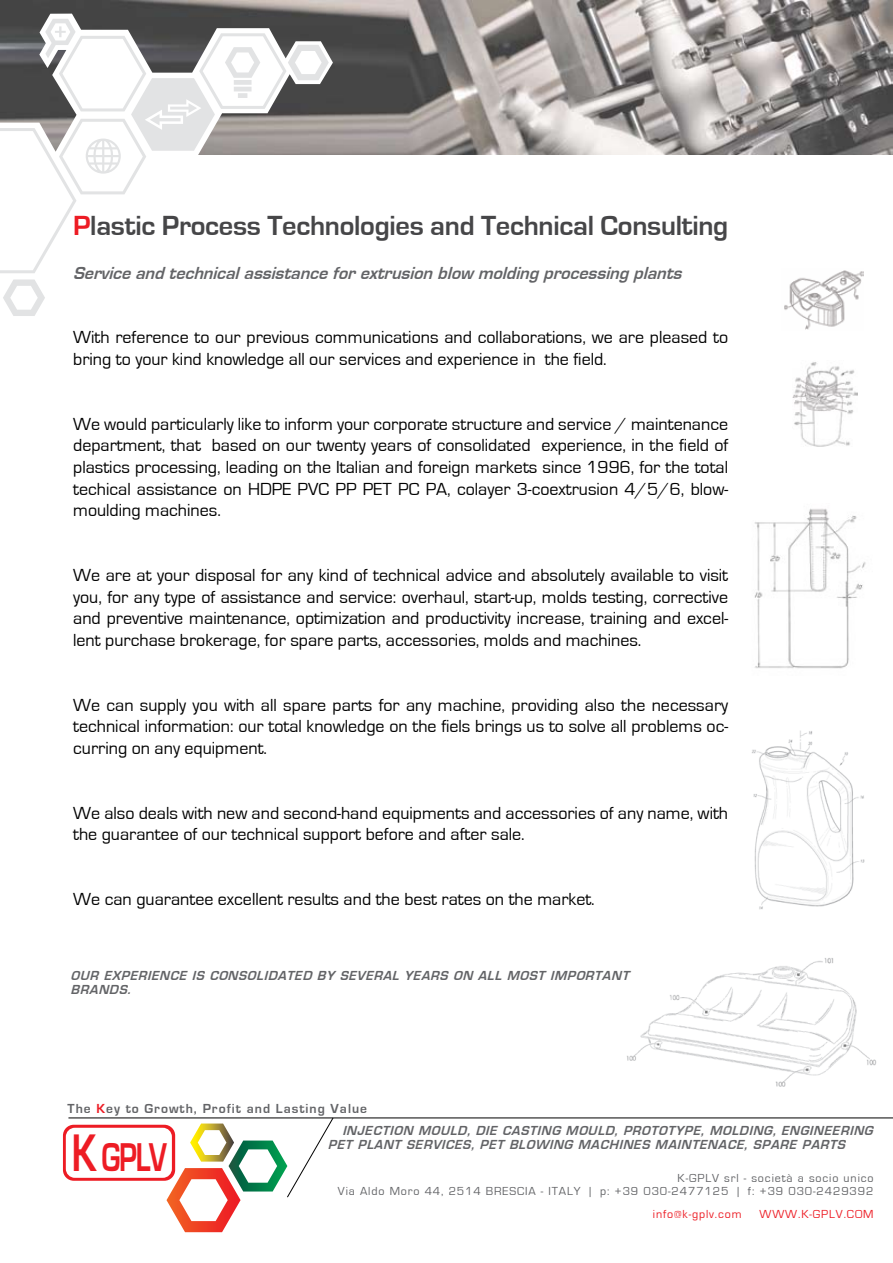
<style>
.page{position:relative;width:893px;height:1263px;background:#fff}
.page>*{position:absolute;margin:0;border:0;box-sizing:border-box;transform-origin:0 0}
.t1{font:700 41.7px "Eurostile Cnd";color:#ed1c24;scale:.83 1}
.t2{font:700 28.5px "Eurostile";letter-spacing:-.01em;color:#464648}
.t3{font:18px/21.6px "Eurostile";color:#000;text-align:justify}
.t4{font:700 18px "Eurostile Obl";color:#636467}
.t5{font:700 13.5px/13.5px "Eurostile Obl";letter-spacing:.05em;color:#636467}
.t6{font:700 13.5px "Eurostile";letter-spacing:.075em;color:#636467}
.t7{font:12px/13.5px "Eurostile";letter-spacing:.075em;color:#636467;text-align:right}
.t8{font:12px "Eurostile";letter-spacing:.075em;color:#ed1c24}
.s1{color:#ed1c24}
.s2{font-size:54.75px}
</style>
<div class="page">
<img style="left:627px;top:958px;width:250px;height:128px">
<hr style="left:68px;top:1117px;width:825px;height:1px;background:#000">
<svg style="left:63px;top:1125px;width:112px;height:56px"></svg>
<div style="left:66px;top:1128px;width:106px;height:50px;background:#fff;border-radius:9px"></div>
<svg style="left:167px;top:1117px;width:167px;height:115px"></svg>
<img style="left:752px;top:730px;width:113px;height:180px">
<img style="left:754px;top:508px;width:112px;height:161px">
<img style="left:0;top:0;width:893px;height:154px">
<svg style="left:0;top:14px;width:333px;height:141px;background:#585857"></svg>
<svg style="left:3px;top:279px;width:42px;height:37px"></svg>
<svg style="left:0;top:19px;width:329px;height:254px"></svg>
<img style="left:784px;top:270px;width:79px;height:60px">
<img style="left:792px;top:362px;width:66px;height:85px">
<h2 class="t2" style="left:73px;top:210px;width:657px"><span class="s1">P</span>lastic Process Technologies and Technical Consulting</h2>
<p class="t4" style="left:73px;top:263px;width:610px">Service and technical assistance for extrusion blow molding processing plants</p>
<p class="t3" style="left:73px;top:327px;width:657px">With reference to our previous communications and collaborations, we are pleased to bring to your kind knowledge all our services and experience in the field.</p>
<p class="t3" style="left:73px;top:413px;width:657px">We would particularly like to inform your corporate structure and service / maintenance department, that based on our twenty years of consolidated experience, in the field of plastics processing, leading on the Italian and foreign markets since 1996, for the total techical assistance on HDPE PVC PP PET PC PA, colayer 3-coextrusion 4/5/6, blow&shy;moulding machines.</p>
<p class="t3" style="left:73px;top:565px;width:657px">We are at your disposal for any kind of technical advice and absolutely available to visit you, for any type of assistance and service: overhaul, start-up, molds testing, corrective and preventive maintenance, optimization and productivity increase, training and excel&shy;lent purchase brokerage, for spare parts, accessories, molds and machines.</p>
<p class="t3" style="left:73px;top:694px;width:657px">We can supply you with all spare parts for any machine, providing also the necessary technical information: our total knowledge on the fiels brings us to solve all problems oc&shy;curring on any equipment.</p>
<p class="t3" style="left:73px;top:802px;width:656px">We also deals with new and second-hand equipments and accessories of any name, with the guarantee of our technical support before and after sale.</p>
<p class="t3" style="left:73px;top:889px;width:523px">We can guarantee excellent results and the best rates on the market.</p>
<p class="t5" style="left:71px;top:969px;width:560px">OUR EXPERIENCE IS CONSOLIDATED BY SEVERAL YEARS ON ALL MOST IMPORTANT<br>BRANDS.</p>
<p class="t6" style="left:68px;top:1101px;width:301px">The <span class="s1">K</span>ey to Growth, Profit and Lasting Value</p>
<h1 class="t1" style="left:72px;top:1135px;width:116px"><span class="s2">K</span> GPLV</h1>
<p class="t7" style="left:338px;top:1171px;width:537px">K-GPLV srl - società a socio unico<br>Via Aldo Moro 44, 2514 BRESCIA - ITALY | p: +39 030-2477125 | f: +39 030-2429392</p>
<p class="t8" style="left:653px;top:1207px;width:90px">info@k-gplv.com</p>
<p class="t8" style="left:759px;top:1207px;width:116px">WWW.K-GPLV.COM</p>
<p class="t5" style="left:328px;top:1124px;width:546px;text-indent:14px">INJECTION MOULD, DIE CASTING MOULD, PROTOTYPE, MOLDING, ENGINEERING<br>PET PLANT SERVICES, PET BLOWING MACHINES MAINTENACE, SPARE PARTS</p>
</div>
